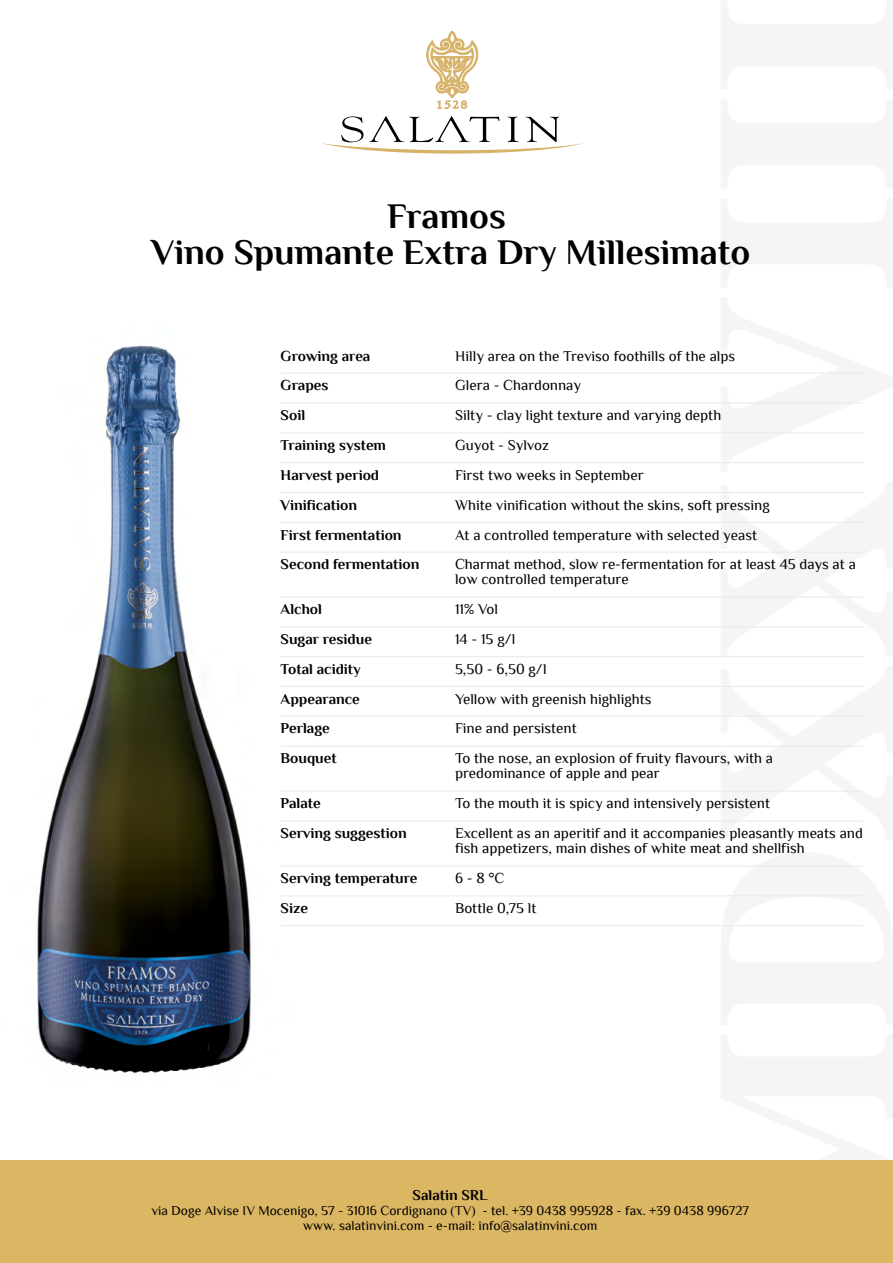
<style>
.page{position:relative;width:893px;height:1263px;background:#fff}
.page>*{position:absolute;margin:0;border:0;box-sizing:border-box;transform-origin:0 0}
.t1{font:700 36px/36px "Philosopher";color:#000;text-align:center}
.t2{font:15px/15px "Philosopher";color:#000}
.t3{font:700 15px "Philosopher";color:#000}
.t4{font:13.5px/15px "Philosopher";color:#000;text-align:center}
</style>
<div class="page">
<svg style="left:321px;top:116px;width:262px;height:38px"></svg>
<svg style="left:426px;top:31px;width:53px;height:77px"></svg>
<div style="left:0;top:1160px;width:893px;height:103px;background:#dcb763"></div>
<img style="left:37px;top:345px;width:252px;height:729px">
<hr style="left:281px;top:522px;width:174px;height:1px;background:#eae8e9">
<hr style="left:455px;top:522px;width:408px;height:1px;background:#eae8e9">
<hr style="left:281px;top:552px;width:174px;height:1px;background:#eae8e9">
<hr style="left:455px;top:552px;width:408px;height:1px;background:#eae8e9">
<hr style="left:281px;top:597px;width:174px;height:1px;background:#eae8e9">
<hr style="left:455px;top:597px;width:408px;height:1px;background:#eae8e9">
<hr style="left:281px;top:627px;width:174px;height:1px;background:#eae8e9">
<hr style="left:455px;top:627px;width:408px;height:1px;background:#eae8e9">
<hr style="left:281px;top:656px;width:174px;height:1px;background:#eae8e9">
<hr style="left:455px;top:656px;width:408px;height:1px;background:#eae8e9">
<hr style="left:281px;top:686px;width:174px;height:1px;background:#eae8e9">
<hr style="left:455px;top:686px;width:408px;height:1px;background:#eae8e9">
<hr style="left:281px;top:716px;width:174px;height:1px;background:#eae8e9">
<hr style="left:455px;top:716px;width:408px;height:1px;background:#eae8e9">
<hr style="left:281px;top:746px;width:174px;height:1px;background:#eae8e9">
<hr style="left:455px;top:746px;width:408px;height:1px;background:#eae8e9">
<hr style="left:281px;top:791px;width:174px;height:1px;background:#eae8e9">
<hr style="left:455px;top:791px;width:408px;height:1px;background:#eae8e9">
<hr style="left:281px;top:821px;width:174px;height:1px;background:#eae8e9">
<hr style="left:455px;top:821px;width:408px;height:1px;background:#eae8e9">
<hr style="left:281px;top:866px;width:174px;height:1px;background:#eae8e9">
<hr style="left:455px;top:866px;width:408px;height:1px;background:#eae8e9">
<hr style="left:281px;top:896px;width:174px;height:1px;background:#eae8e9">
<hr style="left:455px;top:896px;width:408px;height:1px;background:#eae8e9">
<hr style="left:281px;top:925px;width:174px;height:1px;background:#eae8e9">
<hr style="left:455px;top:925px;width:408px;height:1px;background:#eae8e9">
<hr style="left:281px;top:492px;width:174px;height:1px;background:#eae8e9">
<hr style="left:455px;top:492px;width:408px;height:1px;background:#eae8e9">
<hr style="left:281px;top:462px;width:174px;height:1px;background:#eae8e9">
<hr style="left:455px;top:462px;width:408px;height:1px;background:#eae8e9">
<hr style="left:281px;top:433px;width:174px;height:1px;background:#eae8e9">
<hr style="left:455px;top:433px;width:408px;height:1px;background:#eae8e9">
<hr style="left:281px;top:403px;width:174px;height:1px;background:#eae8e9">
<hr style="left:455px;top:403px;width:408px;height:1px;background:#eae8e9">
<hr style="left:281px;top:373px;width:174px;height:1px;background:#eae8e9">
<hr style="left:455px;top:373px;width:408px;height:1px;background:#eae8e9">
<h1 class="t1" style="left:152px;top:198px;width:600px">Framos<br>Vino Spumante Extra Dry Millesimato</h1>
<p class="t3" style="left:281px;top:348px;width:91px">Growing area</p>
<p class="t2" style="left:455px;top:348px;width:282px">Hilly area on the Treviso foothills of the alps</p>
<p class="t3" style="left:281px;top:377px;width:49px">Grapes</p>
<p class="t2" style="left:455px;top:378px;width:128px">Glera - Chardonnay</p>
<p class="t3" style="left:281px;top:407px;width:26px">Soil</p>
<p class="t2" style="left:455px;top:408px;width:268px">Silty - clay light texture and varying depth</p>
<p class="t3" style="left:281px;top:437px;width:107px">Training system</p>
<p class="t2" style="left:455px;top:438px;width:96px">Guyot - Sylvoz</p>
<p class="t3" style="left:281px;top:467px;width:100px">Harvest period</p>
<p class="t2" style="left:455px;top:467px;width:190px">First two weeks in September</p>
<p class="t3" style="left:281px;top:497px;width:78px">Vinification</p>
<p class="t2" style="left:455px;top:497px;width:316px">White vinification without the skins, soft pressing</p>
<p class="t3" style="left:281px;top:527px;width:122px">First fermentation</p>
<p class="t2" style="left:455px;top:527px;width:304px">At a controlled temperature with selected yeast</p>
<p class="t3" style="left:281px;top:556px;width:140px">Second fermentation</p>
<p class="t2" style="left:455px;top:557px;width:402px">Charmat method, slow re-fermentation for at least 45 days at a low controlled temperature</p>
<p class="t3" style="left:281px;top:601px;width:43px">Alchol</p>
<p class="t2" style="left:455px;top:602px;width:45px">11% Vol</p>
<p class="t3" style="left:281px;top:631px;width:93px">Sugar residue</p>
<p class="t2" style="left:455px;top:632px;width:62px">14 - 15 g/l</p>
<p class="t3" style="left:281px;top:661px;width:82px">Total acidity</p>
<p class="t2" style="left:455px;top:661px;width:93px">5,50 - 6,50 g/l</p>
<p class="t3" style="left:281px;top:691px;width:81px">Appearance</p>
<p class="t2" style="left:455px;top:691px;width:198px">Yellow with greenish highlights</p>
<p class="t3" style="left:281px;top:720px;width:51px">Perlage</p>
<p class="t2" style="left:455px;top:721px;width:123px">Fine and persistent</p>
<p class="t3" style="left:281px;top:750px;width:58px">Bouquet</p>
<p class="t2" style="left:455px;top:751px;width:319px">To the nose, an explosion of fruity flavours, with a predominance of apple and pear</p>
<p class="t3" style="left:281px;top:795px;width:42px">Palate</p>
<p class="t2" style="left:455px;top:796px;width:317px">To the mouth it is spicy and intensively persistent</p>
<p class="t3" style="left:281px;top:825px;width:128px">Serving suggestion</p>
<p class="t2" style="left:455px;top:826px;width:409px">Excellent as an aperitif and it accompanies pleasantly meats and fish appetizers, main dishes of white meat and shellfish</p>
<p class="t3" style="left:281px;top:870px;width:138px">Serving temperature</p>
<p class="t2" style="left:455px;top:871px;width:51px">6 - 8 °C</p>
<p class="t3" style="left:281px;top:900px;width:29px">Size</p>
<p class="t2" style="left:455px;top:901px;width:83px">Bottle 0,75 lt</p>
<p class="t3" style="left:413px;top:1187px;width:77px">Salatin SRL</p>
<p class="t4" style="left:151px;top:1203px;width:599px">via Doge Alvise IV Mocenigo, 57 - 31016 Cordignano (TV) - tel. +39 0438 995928 - fax. +39 0438 996727 www. salatinvini.com - e-mail: info@salatinvini.com</p>
</div>
